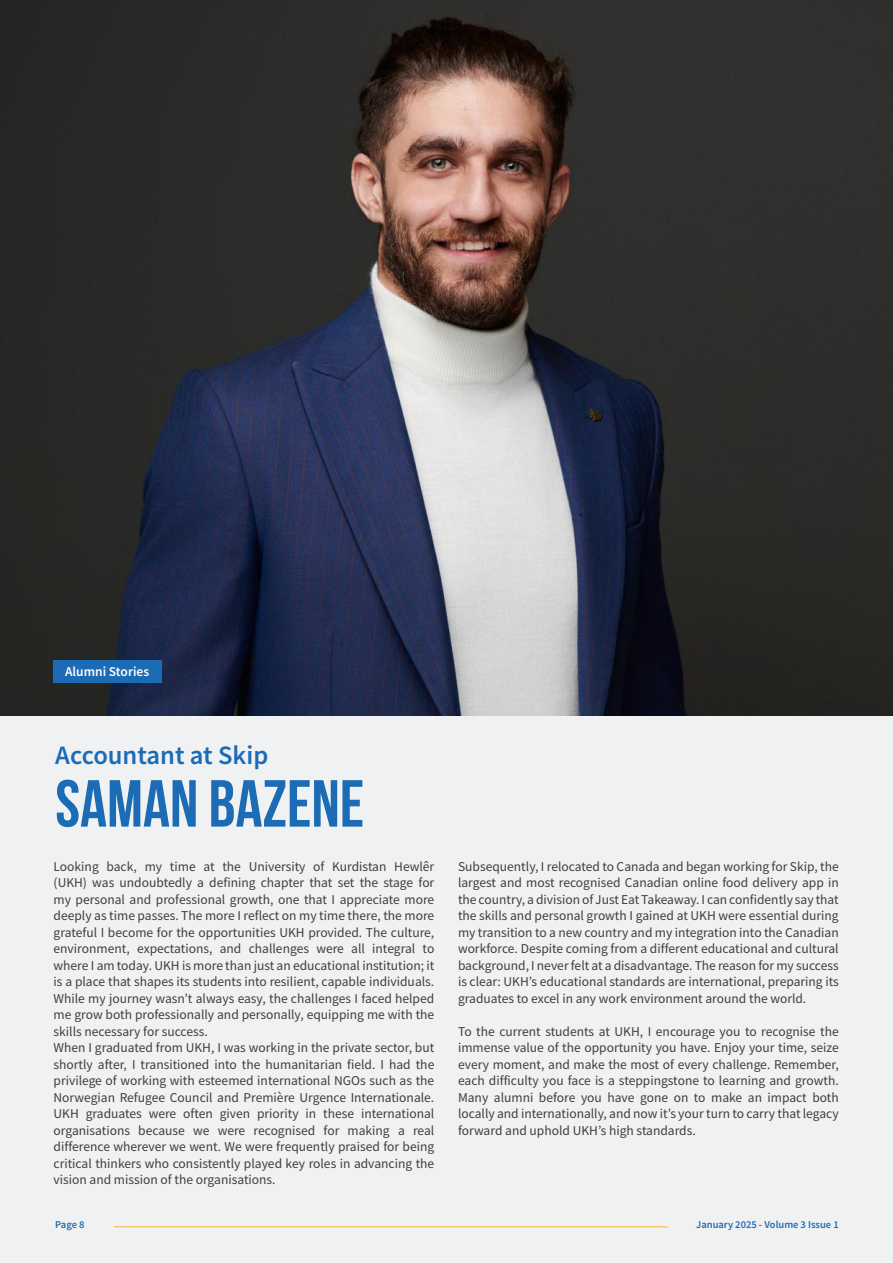
<style>
.page{position:relative;width:893px;height:1263px;background:#fff}
.page>*{position:absolute;margin:0;border:0;box-sizing:border-box;transform-origin:0 0}
._02_Article_Title{font:700 66.3px "Bebas Neue";color:#1b6bb5}
._05a_body_text_Intro{font:600 26.55px "Source Sans Pro";color:#1b6bb5}
._05_body_text{font:13.5px/16.5px "Source Sans Pro";color:#3e3e3f;text-align:justify}
._05_body_text_bold_white{font:600 13.5px "Source Sans Pro";color:#fff}
.t1{font:600 10.5px "Source Sans Pro";color:#1b6bb5}
</style>
<div class="page">
<div style="left:0;top:716px;width:893px;height:547px;background:#f0f1f2"></div>
<hr style="left:114px;top:1226px;width:554px;height:1px;background:#f9b32f">
<img style="left:0;top:0;width:893px;height:716px">
<div style="left:53px;top:660px;width:108px;height:23px;background:#1b6bb5"></div>
<p class="_05_body_text_bold_white" style="left:65px;top:662px;width:86px">Alumni Stories</p>
<p class="_05a_body_text_Intro" style="left:55px;top:737px;width:215px">Accountant at Skip</p>
<p class="_02_Article_Title" style="left:55px;top:767px;width:310px">SAMAN BAZENE</p>
<p class="_05_body_text" style="left:54px;top:858px;width:382px">Looking back, my time at the University of Kurdistan Hewlêr (UKH) was undoubtedly a defining chapter that set the stage for my personal and professional growth, one that I appreciate more deeply as time passes. The more I reflect on my time there, the more grateful I become for the opportunities UKH provided. The culture, environment, expectations, and challenges were all integral to where I am today. UKH is more than just an educational institution; it is a place that shapes its students into resilient, capable individuals.<br>While my journey wasn’t always easy, the challenges I faced helped me grow both professionally and personally, equipping me with the skills necessary for success.</p>
<p class="_05_body_text" style="left:54px;top:1039px;width:382px">When I graduated from UKH, I was working in the private sector, but shortly after, I transitioned into the humanitarian field. I had the privilege of working with esteemed international NGOs such as the Norwegian Refugee Council and Première Urgence Internationale.<br>UKH graduates were often given priority in these international organisations because we were recognised for making a real difference wherever we went. We were frequently praised for being critical thinkers who consistently played key roles in advancing the vision and mission of the organisations.</p>
<p class="_05_body_text" style="left:458px;top:858px;width:382px">Subsequently, I relocated to Canada and began working for Skip, the largest and most recognised Canadian online food delivery app in the country, a division of Just Eat Takeaway. I can confidently say that the skills and personal growth I gained at UKH were essential during my transition to a new country and my integration into the Canadian workforce. Despite coming from a different educational and cultural background, I never felt at a disadvantage. The reason for my success is clear: UKH’s educational standards are international, preparing its graduates to excel in any work environment around the world.</p>
<p class="_05_body_text" style="left:458px;top:1023px;width:382px">To the current students at UKH, I encourage you to recognise the immense value of the opportunity you have. Enjoy your time, seize every moment, and make the most of every challenge. Remember, each difficulty you face is a steppingstone to learning and growth.<br>Many alumni before you have gone on to make an impact both locally and internationally, and now it’s your turn to carry that legacy forward and uphold UKH’s high standards.</p>
<p class="t1" style="left:55px;top:1218px;width:31px">Page 8</p>
<p class="t1" style="left:696px;top:1218px;width:144px">January 2025 - Volume 3 Issue 1</p>
</div>
